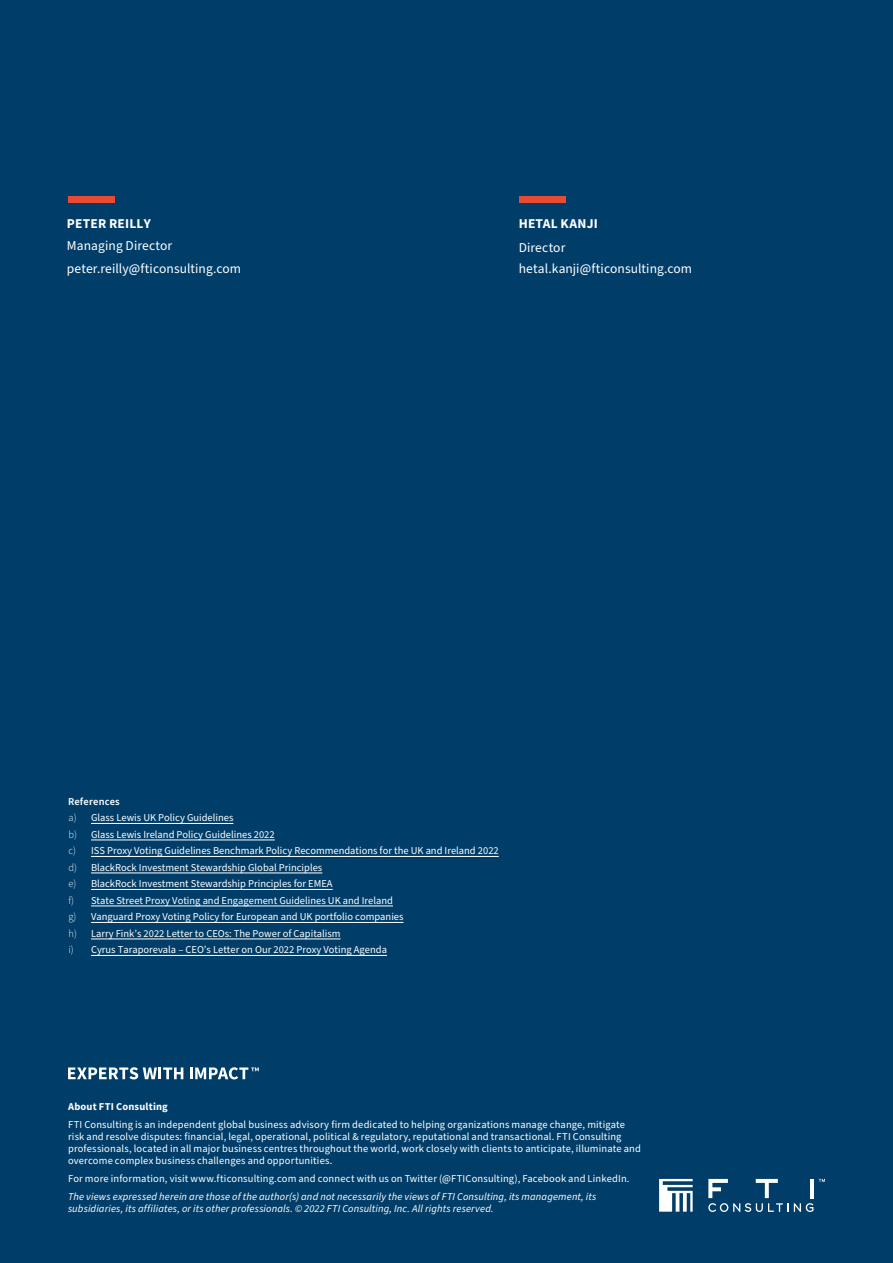
<style>
.page{position:relative;width:893px;height:1263px;background:#003e69}
.page>*{position:absolute;margin:0;border:0;box-sizing:border-box;transform-origin:0 0}
.t1{font:13.5px/21.6px "Source Sans Pro";letter-spacing:.01em;color:#fff}
.t2{font:700 13.5px "Source Sans Pro";letter-spacing:.015em;color:#fff}
.t3{font:10.5px/16.5px "Source Sans Pro";letter-spacing:.005em;color:#fff}
.t4{font:italic 10.5px/12px "Source Sans Pro";letter-spacing:.015em;color:#fff}
.t5{font:700 10.5px "Source Sans Pro";letter-spacing:.02em;color:#fff}
.s1{font-weight:600}
.s2{font-weight:300}
</style>
<div class="page">
<div style="left:520px;top:196px;width:46px;height:7px;background:#e94a34"></div>
<svg style="left:659px;top:1179px;width:34px;height:33px"></svg>
<svg style="left:819px;top:1179px;width:6px;height:3px"></svg>
<hr style="left:810px;top:1179px;width:4px;height:19px;background:#fff">
<svg style="left:708px;top:1179px;width:105px;height:33px"></svg>
<svg style="left:68px;top:1067px;width:115px;height:12px"></svg>
<svg style="left:190px;top:1067px;width:69px;height:12px"></svg>
<hr style="left:91px;top:955px;width:296px;height:1px;background:#fff">
<hr style="left:91px;top:939px;width:250px;height:1px;background:#fff">
<hr style="left:91px;top:922px;width:313px;height:1px;background:#fff">
<hr style="left:91px;top:906px;width:302px;height:1px;background:#fff">
<hr style="left:91px;top:889px;width:242px;height:1px;background:#fff">
<hr style="left:91px;top:873px;width:231px;height:1px;background:#fff">
<hr style="left:91px;top:856px;width:408px;height:1px;background:#fff">
<hr style="left:91px;top:840px;width:184px;height:1px;background:#fff">
<hr style="left:91px;top:823px;width:142px;height:1px;background:#fff">
<div style="left:68px;top:196px;width:46px;height:7px;background:#e94a34"></div>
<p class="t2" style="left:67px;top:214px;width:85px">PETER REILLY</p>
<p class="t1" style="left:67px;top:235px;width:176px;line-height:22.8px">Managing Director peter.reilly@fticonsulting.com</p>
<p class="t2" style="left:519px;top:214px;width:81px">HETAL KANJI</p>
<p class="t1" style="left:519px;top:237px;width:175px">Director hetal.kanji@fticonsulting.com</p>
<p class="t3" style="left:68px;top:793px;width:432px"><span class="s1">References<br></span><span class="s2">a)</span> Glass Lewis UK Policy Guidelines<br><span class="s2">b)</span> Glass Lewis Ireland Policy Guidelines 2022<br><span class="s2">c)</span> ISS Proxy Voting Guidelines Benchmark Policy Recommendations for the UK and Ireland 2022 <span class="s2">d)</span> BlackRock Investment Stewardship Global Principles<br><span class="s2">e)</span> BlackRock Investment Stewardship Principles for EMEA<br><span class="s2">f)</span> State Street Proxy Voting and Engagement Guidelines UK and Ireland<br><span class="s2">g)</span> Vanguard Proxy Voting Policy for European and UK portfolio companies<br><span class="s2">h)</span> Larry Fink’s 2022 Letter to CEOs: The Power of Capitalism<br><span class="s2">i)</span> Cyrus Taraporevala – CEO’s Letter on Our 2022 Proxy Voting Agenda</p>
<p class="t5" style="left:68px;top:1099px;width:101px">About FTI Consulting</p>
<p class="t3" style="left:68px;top:1119px;width:574px;line-height:12px">FTI Consulting is an independent global business advisory firm dedicated to helping organizations manage change, mitigate risk and resolve disputes: financial, legal, operational, political &amp; regulatory, reputational and transactional. FTI Consulting professionals, located in all major business centres throughout the world, work closely with clients to anticipate, illuminate and overcome complex business challenges and opportunities.</p>
<p class="t3" style="left:68px;top:1170px;width:563px">For more information, visit www.fticonsulting.com and connect with us on Twitter (@FTIConsulting), Facebook and LinkedIn.</p>
<p class="t4" style="left:68px;top:1191px;width:530px">The views expressed herein are those of the author(s) and not necessarily the views of FTI Consulting, its management, its subsidiaries, its affiliates, or its other professionals. © 2022 FTI Consulting, Inc. All rights reserved.</p>
</div>
